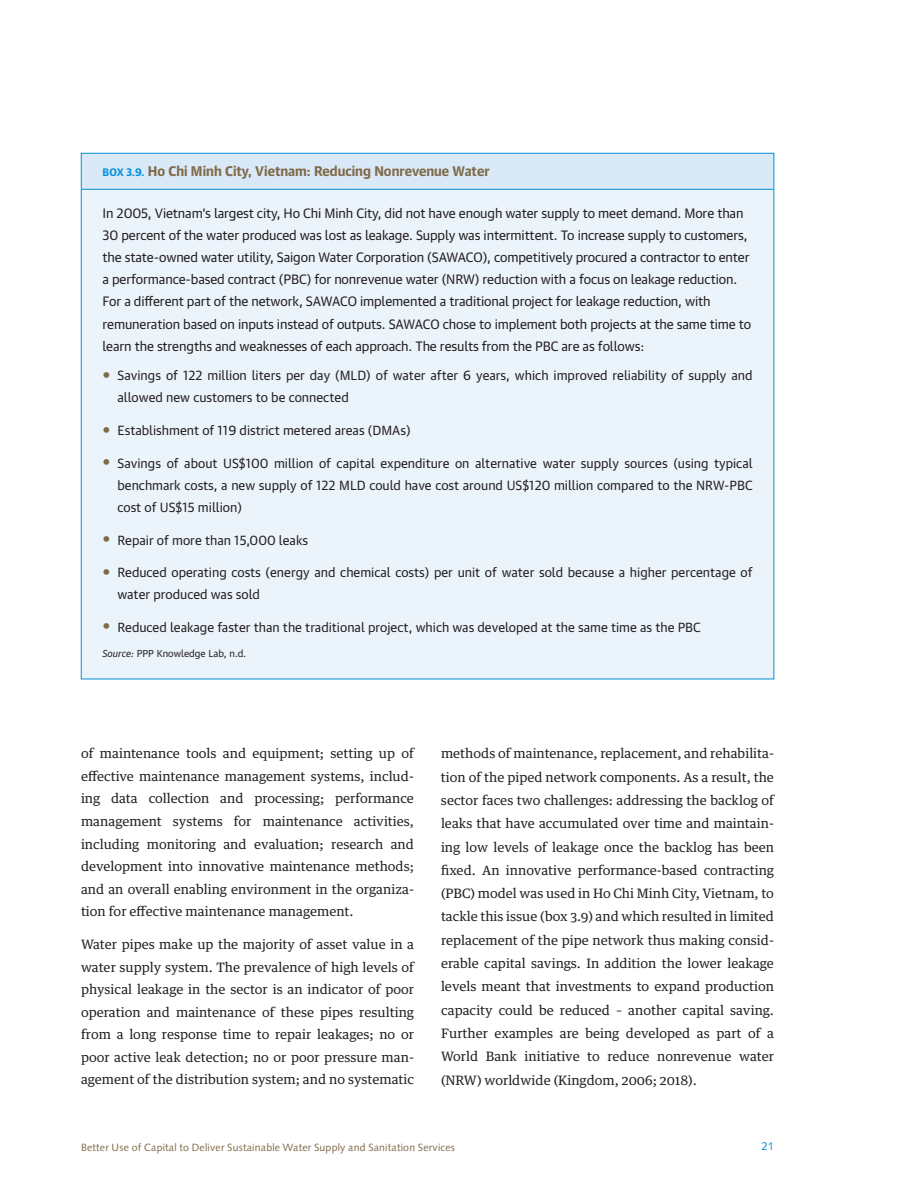
<style>
.page{position:relative;width:918px;height:1188px;background:#fff}
.page>*{position:absolute;margin:0;border:0;box-sizing:border-box;transform-origin:0 0}
.t1{font:700 13.5px "Guardian Text Sans";color:#7f6949}
.t2{font:13.2px/22.2px "Guardian Text Sans";letter-spacing:-.01em;color:#231f20}
.t3{font:12.9px/23.2px "Guardian Text Egyp";color:#231f20;text-align:justify}
.t4{font:12.9px/22px "Guardian Text Sans";color:#231f20}
.t5{font:11.25px "Syntax";color:#0090d5}
.t6{font:10.5px "Syntax";letter-spacing:.02em;color:#7f6949}
.t7{font:9.75px "Guardian Text Sans";color:#231f20}
.s1{font-size:10.5px;color:#0090d5}
.s2{font-family:"Guardian Text Egyp";font-size:21px;color:#7f6949}
.s3{font-style:italic}
</style>
<div class="page">
<div style="left:81px;top:189px;width:693px;height:490px;background:#ecf4fb"></div>
<div style="left:81px;top:153px;width:693px;height:36px;background:#d9e9f7"></div>
<hr style="left:82px;top:189px;width:692px;height:1px;background:#0090d5">
<p class="t1" style="left:103px;top:160px;width:389px"><span class="s1">BOX 3.9.</span> Ho Chi Minh City, Vietnam: Reducing Nonrevenue Water</p>
<p class="t2" style="left:103px;top:201px;width:650px">In 2005, Vietnam’s largest city, Ho Chi Minh City, did not have enough water supply to meet demand. More than 30 percent of the water produced was lost as leakage. Supply was intermittent. To increase supply to customers, the state-owned water utility, Saigon Water Corporation (SAWACO), competitively procured a contractor to enter a performance-based contract (PBC) for nonrevenue water (NRW) reduction with a focus on leakage reduction.<br>For a different part of the network, SAWACO implemented a traditional project for leakage reduction, with remuneration based on inputs instead of outputs. SAWACO chose to implement both projects at the same time to learn the strengths and weaknesses of each approach. The results from the PBC are as follows:</p>
<p class="t4" style="left:118px;top:363px;width:637px;text-indent:-15px"><span class="s2">•</span> Savings of 122 million liters per day (MLD) of water after 6 years, which improved reliability of supply and allowed new customers to be connected</p>
<p class="t4" style="left:103px;top:418px;width:310px"><span class="s2">•</span> Establishment of 119 district metered areas (DMAs)</p>
<p class="t4" style="left:118px;top:451px;width:637px;text-align:justify;text-indent:-15px"><span class="s2">•</span> Savings of about US$100 million of capital expenditure on alternative water supply sources (using typical benchmark costs, a new supply of 122 MLD could have cost around US$120 million compared to the NRW-PBC cost of US$15 million)</p>
<p class="t4" style="left:103px;top:528px;width:207px"><span class="s2">•</span> Repair of more than 15,000 leaks</p>
<p class="t4" style="left:118px;top:560px;width:637px;text-indent:-15px"><span class="s2">•</span> Reduced operating costs (energy and chemical costs) per unit of water sold because a higher percentage of water produced was sold</p>
<p class="t4" style="left:103px;top:615px;width:600px"><span class="s2">•</span> Reduced leakage faster than the traditional project, which was developed at the same time as the PBC</p>
<p class="t7" style="left:103px;top:646px;width:145px"><span class="s3">Source:</span> PPP Knowledge Lab, n.d.</p>
<p class="t3" style="left:81px;top:741px;width:335px;line-height:22.5px">of maintenance tools and equipment; setting up of effective maintenance management systems, includ&shy;ing data collection and processing; performance management systems for maintenance activities, including monitoring and evaluation; research and development into innovative maintenance methods; and an overall enabling environment in the organiza&shy;tion for effective maintenance management.</p>
<p class="t3" style="left:81px;top:932px;width:335px;line-height:22.5px">Water pipes make up the majority of asset value in a water supply system. The prevalence of high levels of physical leakage in the sector is an indicator of poor operation and maintenance of these pipes resulting from a long response time to repair leakages; no or poor active leak detection; no or poor pressure man&shy;agement of the distribution system; and no systematic</p>
<p class="t3" style="left:441px;top:741px;width:335px">methods of maintenance, replacement, and rehabilita&shy;tion of the piped network components. As a result, the sector faces two challenges: addressing the backlog of leaks that have accumulated over time and maintain&shy;ing low levels of leakage once the backlog has been fixed. An innovative performance-based contracting (PBC) model was used in Ho Chi Minh City, Vietnam, to tackle this issue (box 3.9) and which resulted in limited replacement of the pipe network thus making consid&shy;erable capital savings. In addition the lower leakage levels meant that investments to expand production capacity could be reduced – another capital saving.<br>Further examples are being developed as part of a World Bank initiative to reduce nonrevenue water (NRW) worldwide (Kingdom, 2006; 2018).</p>
<p class="t6" style="left:81px;top:1141px;width:375px">Better Use of Capital to Deliver Sustainable Water Supply and Sanitation Services</p>
<p class="t5" style="left:761px;top:1139px;width:14px">21</p>
</div>
